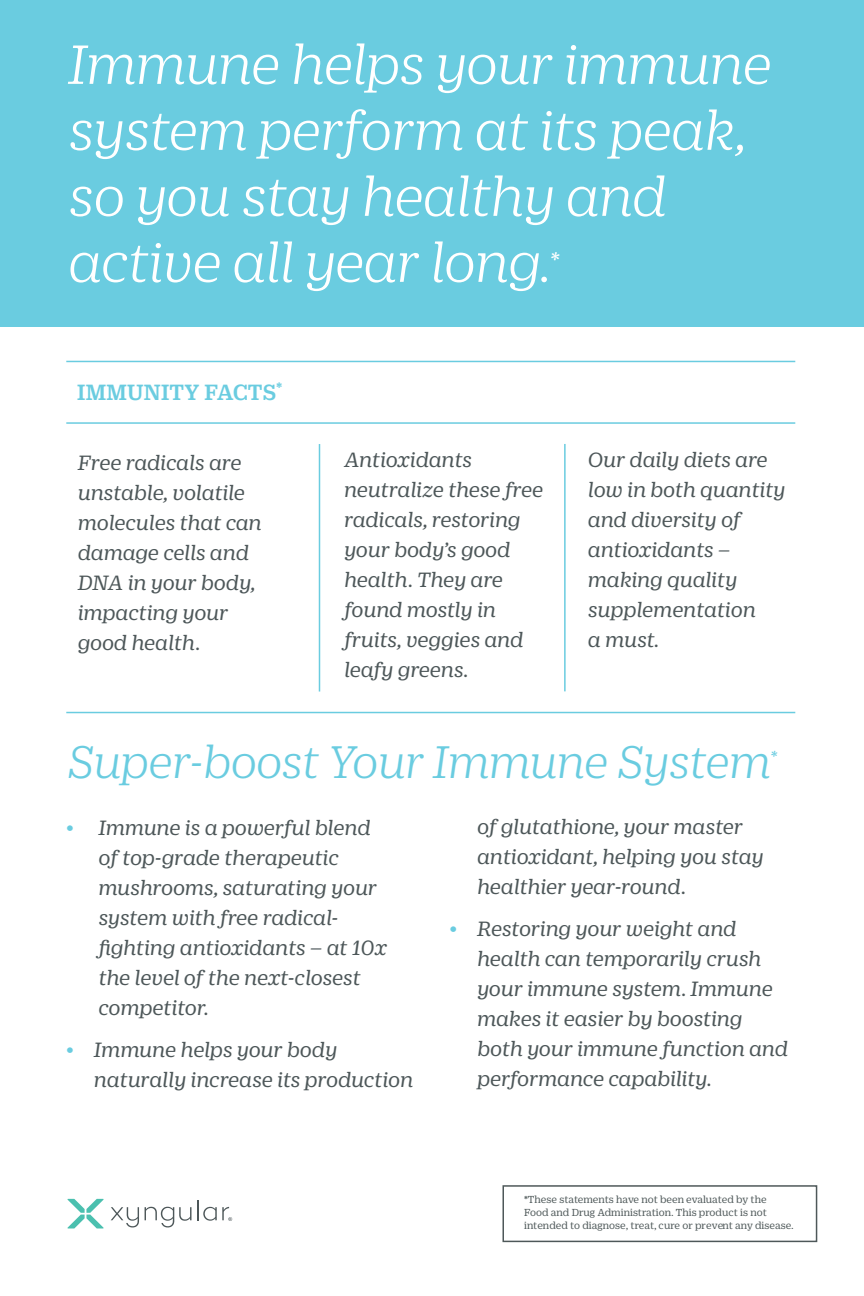
<style>
.page{position:relative;width:864px;height:1296px;background:#fff}
.page>*{position:absolute;margin:0;border:0;box-sizing:border-box;transform-origin:0 0}
.t1{font:italic 300 60px/66px "Duplicate Ionic";color:#fff}
.t2{font:italic 300 49.5px "Duplicate Ionic";color:#6acce0}
.t3{font:500 24px "Duplicate Ionic";letter-spacing:.01em;color:#6acce0}
.t4{font:italic 22.5px/30px "Duplicate Ionic";color:#4d5759}
.t5{font:11.1px/13.2px "Duplicate Ionic";color:#4e5859}
.s1{font-size:33px}
.s2{font-style:normal;font-size:24px;color:#6acce0}
.s3{font-weight:500}
</style>
<div class="page">
<div style="left:0;top:0;width:864px;height:327px;background:#6acce0"></div>
<hr style="left:66px;top:422px;width:729px;height:2px;background:#6acce0">
<hr style="left:66px;top:361px;width:729px;height:1px;background:#6acce0">
<hr style="left:66px;top:712px;width:729px;height:1px;background:#6acce0">
<hr style="left:319px;top:444px;width:1px;height:248px;background:#6acce0">
<hr style="left:564px;top:444px;width:2px;height:247px;background:#6acce0">
<svg style="left:111px;top:1207px;width:28px;height:20px"></svg>
<svg style="left:145px;top:1207px;width:47px;height:20px"></svg>
<hr style="left:197px;top:1200px;width:2px;height:20px;background:#4d5759">
<svg style="left:203px;top:1207px;width:29px;height:14px"></svg>
<svg style="left:67px;top:1199px;width:37px;height:29px"></svg>
<div style="left:502px;top:1185px;width:315px;height:57px;border:2px solid #4e5859"></div>
<h1 class="t1" style="left:66px;top:27px;width:705px">Immune helps your immune system perform at its peak, so you stay healthy and active all year long.<span class="s1">*</span></h1>
<p class="t3" style="left:77px;top:376px;width:207px">IMMUNITY FACTS<sup>*</sup></p>
<p class="t4" style="left:77px;top:446px;width:185px">Free radicals are unstable, volatile molecules that can damage cells and<br>DNA in your body, impacting your good health.</p>
<p class="t4" style="left:343px;top:443px;width:201px">Antioxidants neutralize these free radicals, restoring your body’s good health. They are found mostly in fruits, veggies and leafy greens.</p>
<p class="t4" style="left:587px;top:443px;width:199px">Our daily diets are low in both quantity and diversity of antioxidants – making quality supplementation<br>a must.</p>
<h2 class="t2" style="left:66px;top:729px;width:712px">Super-boost Your Immune System<sup>*</sup></h2>
<p class="t4" style="left:98px;top:811px;width:290px;text-indent:-31px"><span class="s2">•</span> Immune is a powerful blend of top-grade therapeutic mushrooms, saturating your system with free radical&shy;fighting antioxidants – at 10x the level of the next-closest competitor.</p>
<p class="t4" style="left:93px;top:1033px;width:321px;text-indent:-27px"><span class="s2">•</span> Immune helps your body naturally increase its production</p>
<p class="t4" style="left:476px;top:810px;width:288px">of glutathione, your master antioxidant, helping you stay healthier year-round.</p>
<p class="t4" style="left:476px;top:912px;width:312px;text-indent:-27px"><span class="s2">•</span> Restoring your weight and health can temporarily crush your immune system. Immune makes it easier by boosting both your immune function and performance capability.</p>
<p class="t5" style="left:524px;top:1192px;width:271px"><span class="s3">*</span>These statements have not been evaluated by the<br>Food and Drug Administration. This product is not intended to diagnose, treat, cure or prevent any disease.</p>
</div>
